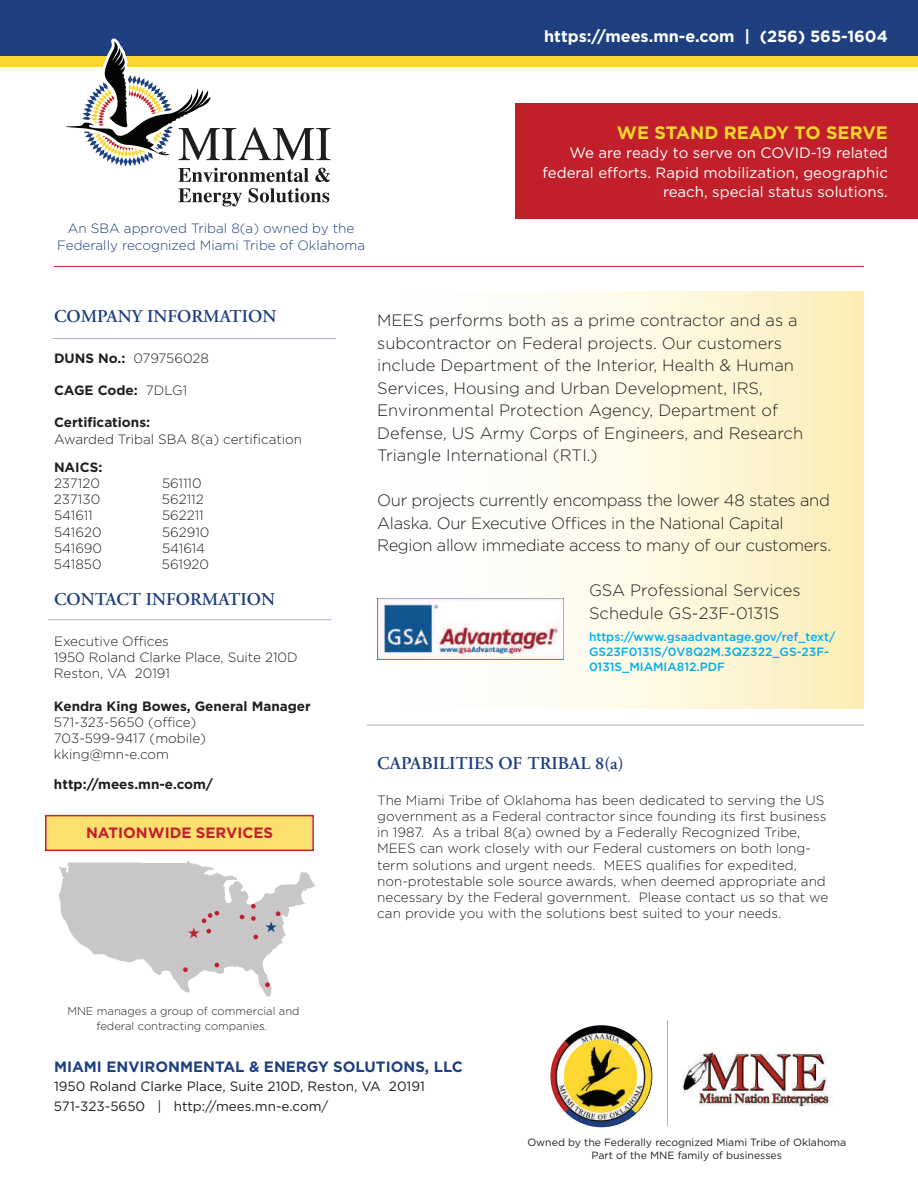
<style>
.page{position:relative;width:918px;height:1188px;background:#fff}
.page>*{position:absolute;margin:0;border:0;box-sizing:border-box;transform-origin:0 0}
.t1{font:600 18px "Adobe Garamond";color:#1f4080}
.t2{font:700 18px "Gotham";color:#fad72d}
.t3{font:300 16.5px/22.5px "Gotham";color:#231f20}
.t4{font:300 16.5px/22.5px "Gotham";letter-spacing:-.02em;color:#231f20}
.t5{font:700 16.2px "Gotham";color:#fff}
.t6{font:15px/19.5px "Gotham";color:#fff;text-align:right}
.t7{font:700 15px "Gotham";color:#1f4080}
.t8{font:700 15px "Gotham";color:#c1202a}
.t9{font:300 13.5px/16.2px "Gotham";color:#231f20}
.t10{font:700 13.5px "Gotham";color:#231f20}
.t11{font:13.5px/19.5px "Gotham";color:#231f20}
.t12{font:300 13.5px/16.2px "Gotham";color:#1f4080;text-align:center}
.t13{font:500 12px/15px "Gotham";color:#00aeef}
.t14{font:300 11.25px/15px "Gotham";color:#231f20;text-align:center}
.t15{font:10.5px/13.5px "Gotham";color:#231f20;text-align:center}
.s1{font-weight:700}
.s2{font-weight:300}
</style>
<div class="page">
<div style="left:0;top:0;width:918px;height:67px;background:#f8d62e"></div>
<div style="left:0;top:0;width:918px;height:56px;background:#1f4080"></div>
<svg style="left:65px;top:38px;width:266px;height:168px"></svg>
<hr style="left:54px;top:266px;width:810px;height:1px;background:#c1242b">
<img style="left:377px;top:292px;width:487px;height:416px">
<hr style="left:52px;top:338px;width:284px;height:1px;background:#adaecb">
<hr style="left:48px;top:619px;width:284px;height:1px;background:#adaecb">
<hr style="left:367px;top:725px;width:497px;height:1px;background:#adaecb">
<img style="left:550px;top:1025px;width:102px;height:102px;border-radius:50%">
<img style="left:682px;top:1048px;width:151px;height:59px">
<hr style="left:667px;top:1020px;width:1px;height:106px;background:#adaecb">
<img style="left:377px;top:598px;width:186px;height:61px">
<div style="left:515px;top:104px;width:403px;height:115px;background:#c1202a"></div>
<img style="left:60px;top:861px;width:255px;height:135px">
<div style="left:46px;top:816px;width:266px;height:34px;background:#fbe070"></div>
<div style="left:45px;top:815px;width:269px;height:36px;border:2px solid #c1202a"></div>
<svg style="left:253px;top:935px;width:5px;height:4px"></svg>
<svg style="left:215px;top:963px;width:4px;height:4px"></svg>
<svg style="left:251px;top:916px;width:5px;height:5px"></svg>
<svg style="left:240px;top:915px;width:4px;height:4px"></svg>
<svg style="left:183px;top:967px;width:5px;height:5px"></svg>
<svg style="left:265px;top:982px;width:5px;height:5px"></svg>
<svg style="left:251px;top:904px;width:5px;height:5px"></svg>
<svg style="left:188px;top:911px;width:31px;height:27px"></svg>
<svg style="left:266px;top:911px;width:14px;height:21px"></svg>
<p class="t5" style="left:544px;top:30px;width:345px">https://mees.mn-e.com | (256) 565-1604</p>
<p class="t12" style="left:57px;top:222px;width:309px">An SBA approved Tribal 8(a) owned by the<br>Federally recognized Miami Tribe of Oklahoma</p>
<h1 class="t2" style="left:617px;top:126px;width:272px">WE STAND READY TO SERVE</h1>
<p class="t6" style="left:543px;top:143px;width:347px">We are ready to serve on COVID-19 related federal efforts. Rapid mobilization, geographic reach, special status solutions.</p>
<h1 class="t1" style="left:54px;top:309px;width:224px">COMPANY INFORMATION</h1>
<p class="t9" style="left:54px;top:351px;width:157px"><span class="s1">DUNS No.:</span> 079756028</p>
<p class="t10" style="left:54px;top:385px;width:135px">CAGE Code: <span class="s2">7DLG1</span></p>
<p class="t10" style="left:54px;top:418px;width:98px">Certifications:</p>
<p class="t9" style="left:54px;top:432px;width:250px">Awarded Tribal SBA 8(a) certification</p>
<p class="t10" style="left:54px;top:462px;width:50px">NAICS:</p>
<p class="t9" style="left:54px;top:476px;width:47px">237120</p>
<p class="t9" style="left:162px;top:476px;width:41px">561110</p>
<p class="t9" style="left:54px;top:492px;width:48px">237130</p>
<p class="t9" style="left:162px;top:492px;width:43px">562112</p>
<p class="t9" style="left:54px;top:509px;width:40px">541611</p>
<p class="t9" style="left:162px;top:509px;width:43px">562211</p>
<p class="t9" style="left:54px;top:525px;width:49px">541620</p>
<p class="t9" style="left:162px;top:525px;width:49px">562910</p>
<p class="t9" style="left:54px;top:541px;width:50px">541690</p>
<p class="t9" style="left:162px;top:541px;width:45px">541614</p>
<p class="t9" style="left:54px;top:557px;width:49px">541850</p>
<p class="t9" style="left:162px;top:557px;width:49px">561920</p>
<h1 class="t1" style="left:54px;top:592px;width:223px">CONTACT INFORMATION</h1>
<p class="t9" style="left:54px;top:634px;width:245px">Executive Offices<br>1950 Roland Clarke Place, Suite 210D<br>Reston, VA 20191</p>
<p class="t10" style="left:54px;top:701px;width:258px">Kendra King Bowes, General Manager</p>
<p class="t9" style="left:54px;top:715px;width:153px">571-323-5650 (office)<br>703-599-9417 (mobile) kking@mn-e.com</p>
<p class="t10" style="left:54px;top:779px;width:161px">http://mees.mn-e.com/</p>
<p class="t8" style="left:86px;top:827px;width:189px">NATIONWIDE SERVICES</p>
<p class="t3" style="left:377px;top:310px;width:427px">MEES performs both as a prime contractor and as a subcontractor on Federal projects. Our customers include Department of the Interior, Health &amp; Human Services, Housing and Urban Development, IRS, Environmental Protection Agency, Department of Defense, US Army Corps of Engineers, and Research Triangle International (RTI.)</p>
<p class="t4" style="left:377px;top:490px;width:455px">Our projects currently encompass the lower 48 states and<br>Alaska. Our Executive Offices in the National Capital<br>Region allow immediate access to many of our customers.</p>
<p class="t3" style="left:589px;top:580px;width:213px">GSA Professional Services<br>Schedule GS-23F-0131S</p>
<p class="t13" style="left:589px;top:630px;width:248px">https://www.gsaadvantage.gov/ref_text/<br>GS23F0131S/0V8Q2M.3QZ322_GS-23F-<br>0131S_MIAMIA812.PDF</p>
<h1 class="t1" style="left:377px;top:756px;width:248px">CAPABILITIES OF TRIBAL 8(a)</h1>
<p class="t9" style="left:377px;top:793px;width:453px">The Miami Tribe of Oklahoma has been dedicated to serving the US government as a Federal contractor since founding its first business in 1987. As a tribal 8(a) owned by a Federally Recognized Tribe, MEES can work closely with our Federal customers on both long&shy;term solutions and urgent needs. MEES qualifies for expedited, non-protestable sole source awards, when deemed appropriate and necessary by the Federal government. Please contact us so that we can provide you with the solutions best suited to your needs.</p>
<p class="t14" style="left:67px;top:1005px;width:234px">MNE manages a group of commercial and federal contracting companies.</p>
<p class="t7" style="left:54px;top:1061px;width:410px">MIAMI ENVIRONMENTAL &amp; ENERGY SOLUTIONS, LLC</p>
<p class="t11" style="left:54px;top:1077px;width:373px">1950 Roland Clarke Place, Suite 210D, Reston, VA 20191<br>571-323-5650 | http://mees.mn-e.com/</p>
<p class="t15" style="left:527px;top:1136px;width:320px">Owned by the Federally recognized Miami Tribe of Oklahoma<br>Part of the MNE family of businesses</p>
</div>
